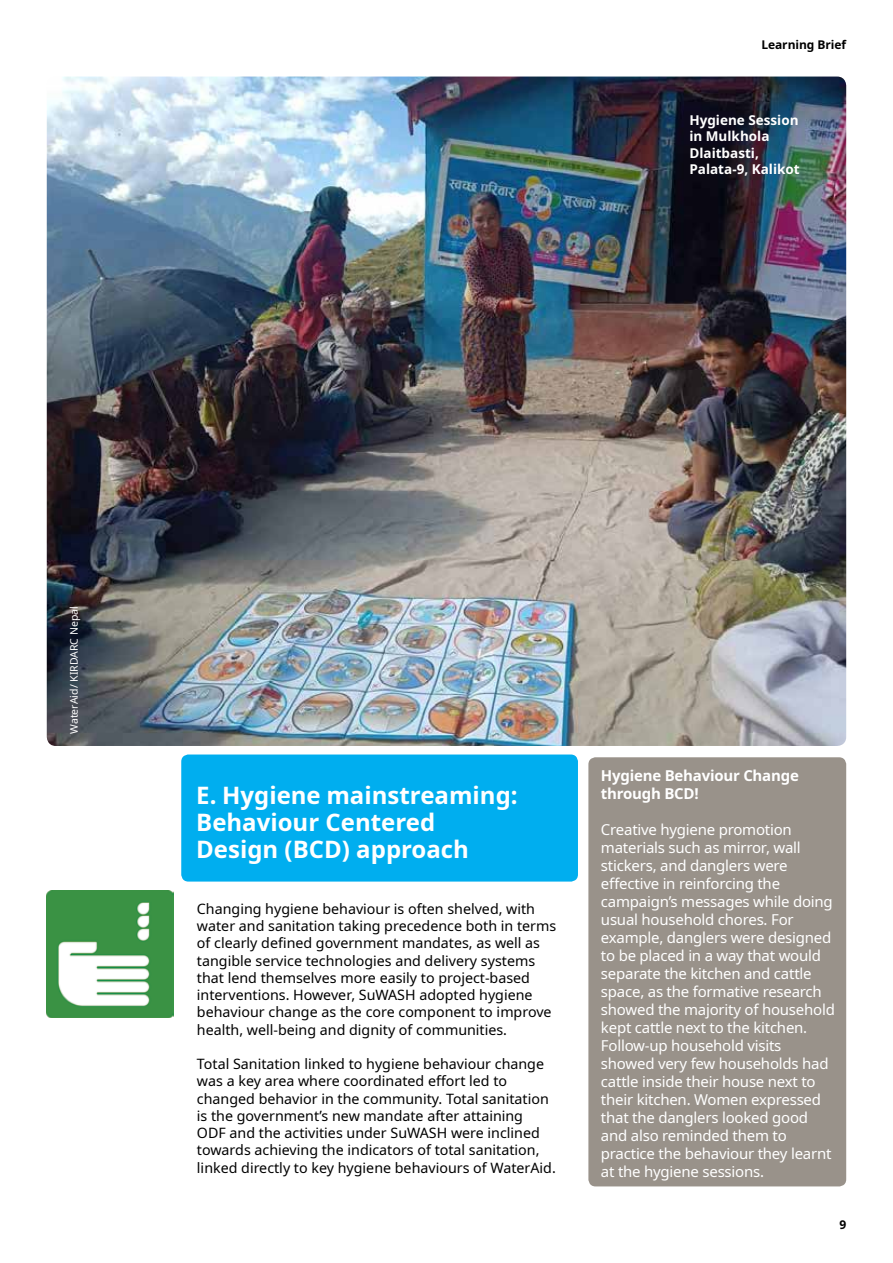
<style>
.page{position:relative;width:893px;height:1263px;background:#fff}
.page>*{position:absolute;margin:0;border:0;box-sizing:border-box;transform-origin:0 0}
.t1{font:700 24px/27px "Noto Sans";color:#fff}
.t2{font:15px/18px "Noto Sans";letter-spacing:-.015em;color:#fff}
.t3{font:700 15px/18px "Noto Sans";letter-spacing:-.015em;color:#fff}
.t4{font:14.25px/17.2px "Noto Sans";color:#000}
.t5{font:700 13.5px/16.5px "Noto Sans";color:#fff}
.t6{font:700 12px "Noto Sans";letter-spacing:-.005em;color:#000}
.t7{font:10.5px "Noto Sans";color:#fff}
</style>
<div class="page">
<img style="left:47px;top:77px;width:799px;height:669px">
<div style="left:181px;top:754px;width:397px;height:127px;background:#00aeef;border-radius:7px"></div>
<div style="left:588px;top:757px;width:258px;height:429px;background:#99928a;border-radius:7px"></div>
<img style="left:47px;top:890px;width:127px;height:127px">
<p class="t6" style="left:761px;top:36px;width:86px">Learning Brief</p>
<p class="t5" style="left:689px;top:112px;width:112px">Hygiene Session in Mulkhola<br>Dlaitbasti,<br>Palata-9, Kalikot</p>
<p class="t7" style="left:67px;top:734px;width:129px;rotate:-90deg">WaterAid/ KIRDARC Nepal</p>
<h1 class="t1" style="left:196px;top:782px;width:323px">E. Hygiene mainstreaming:<br>Behaviour Centered<br>Design (BCD) approach</h1>
<p class="t4" style="left:197px;top:900px;width:361px">Changing hygiene behaviour is often shelved, with water and sanitation taking precedence both in terms of clearly defined government mandates, as well as tangible service technologies and delivery systems that lend themselves more easily to project-based interventions. However, SuWASH adopted hygiene behaviour change as the core component to improve health, well-being and dignity of communities.</p>
<p class="t4" style="left:197px;top:1056px;width:360px">Total Sanitation linked to hygiene behaviour change was a key area where coordinated effort led to changed behavior in the community. Total sanitation is the government’s new mandate after attaining<br>ODF and the activities under SuWASH were inclined towards achieving the indicators of total sanitation, linked directly to key hygiene behaviours of WaterAid.</p>
<p class="t3" style="left:601px;top:766px;width:199px">Hygiene Behaviour Change through BCD!</p>
<p class="t2" style="left:601px;top:820px;width:235px">Creative hygiene promotion materials such as mirror, wall stickers, and danglers were effective in reinforcing the campaign’s messages while doing usual household chores. For example, danglers were designed to be placed in a way that would separate the kitchen and cattle space, as the formative research showed the majority of household kept cattle next to the kitchen.<br>Follow-up household visits showed very few households had cattle inside their house next to their kitchen. Women expressed that the danglers looked good and also reminded them to practice the behaviour they learnt at the hygiene sessions.</p>
<p class="t6" style="left:839px;top:1216px;width:8px">9</p>
</div>
